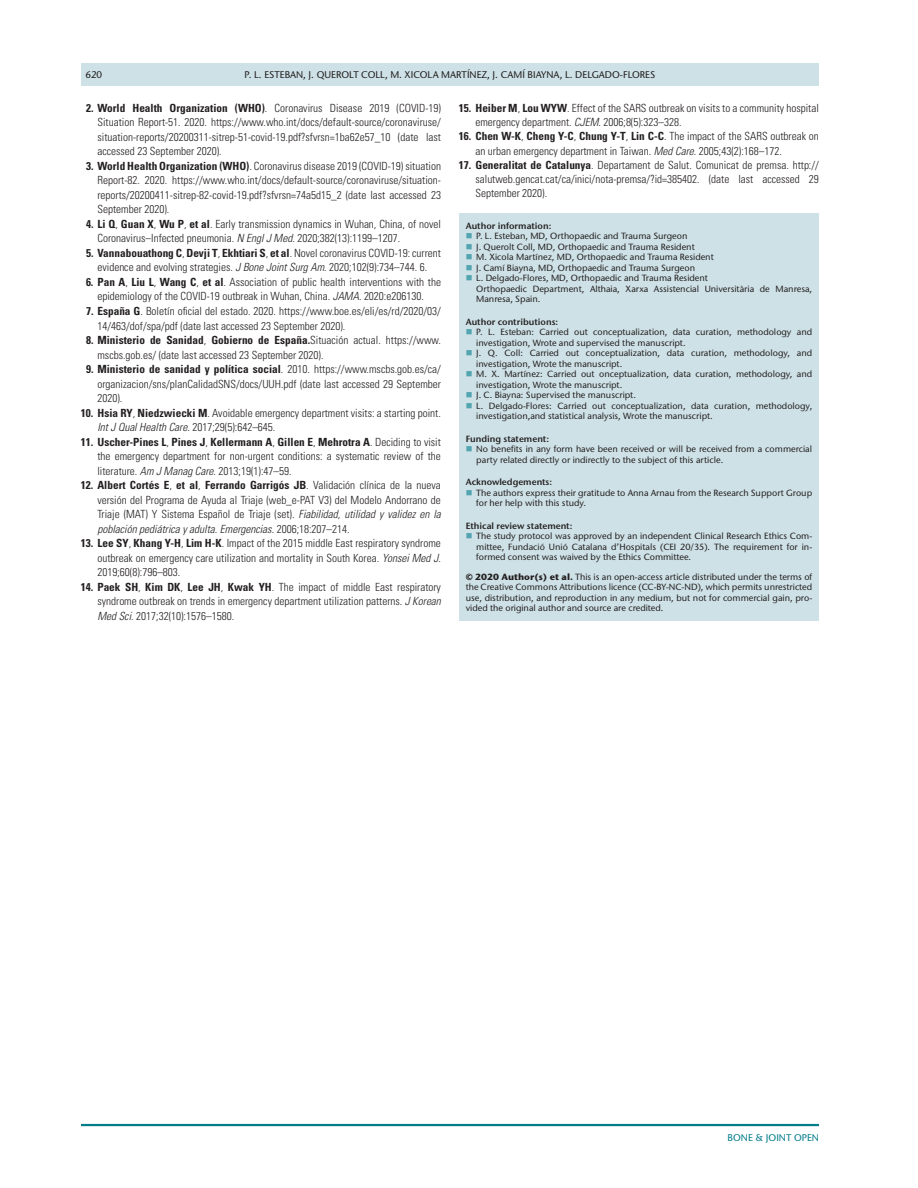
<style>
.page{position:relative;width:918px;height:1188px;background:#fff}
.page>*{position:absolute;margin:0;border:0;box-sizing:border-box;transform-origin:0 0}
.t1{font:300 condensed 11.25px/14.5px "Univers LT Std";color:#231f20;text-align:justify}
.t2{font:500 9.75px "Stone Sans ITC Pro";color:#231f20}
.t3{font:500 9.75px "Stone Sans ITC Pro";color:#007c89}
.t4{font:500 9px/10.5px "Stone Sans ITC Pro";color:#231f20}
.t5{font:600 9px "Stone Sans ITC Pro";color:#231f20}
.s1{font-weight:700}
.s2{font-style:italic}
</style>
<div class="page">
<hr style="left:81px;top:1124px;width:738px;height:2px;background:#007c89">
<div style="left:81px;top:63px;width:738px;height:23px;background:#cee1e6"></div>
<div style="left:459px;top:213px;width:360px;height:407px;background:#cee1e6"></div>
<p class="t2" style="left:85px;top:68px;width:18px">620</p>
<p class="t2" style="left:245px;top:68px;width:412px">P. L. ESTEBAN, J. QUEROLT COLL, M. XICOLA MARTÍNEZ, J. CAMÍ BIAYNA, L. DELGADO-FLORES</p>
<p class="t1" style="left:98px;top:100px;width:345px;text-indent:-11px"><span class="s1">2. World Health Organization (WHO)</span>. Coronavirus Disease 2019 (COVID-19)<br>Situation Report-51. 2020. https://www.who.int/docs/default-source/coronaviruse/ situation-reports/20200311-sitrep-51-covid-19.pdf?sfvrsn=1ba62e57_10 (date last accessed 23 September 2020).</p>
<p class="t1" style="left:98px;top:159px;width:345px;text-indent:-11px"><span class="s1">3. World Health Organization (WHO)</span>. Coronavirus disease 2019 (COVID-19) situation Report-82. 2020. https://www.who.int/docs/default-source/coronaviruse/situation&shy;reports/20200411-sitrep-82-covid-19.pdf?sfvrsn=74a5d15_2 (date last accessed 23<br>September 2020).</p>
<p class="t1" style="left:97px;top:217px;width:345px;text-indent:-11px"><span class="s1">4. Li Q</span>, <span class="s1">Guan X</span>, <span class="s1">Wu P</span>, <span class="s1">et al</span>. Early transmission dynamics in Wuhan, China, of novel<br>Coronavirus–Infected pneumonia. <span class="s2">N Engl J Med</span>. 2020;382(13):1199–1207.</p>
<p class="t1" style="left:86px;top:246px;width:356px;text-align:center"><span class="s1">5. Vannabouathong C</span>, <span class="s1">Devji T</span>, <span class="s1">Ekhtiari S</span>, <span class="s1">et al</span>. Novel coronavirus COVID-19: current evidence and evolving strategies. <span class="s2">J Bone Joint Surg Am</span>. 2020;102(9):734–744. 6.</p>
<p class="t1" style="left:86px;top:275px;width:357px;text-align:center"><span class="s1">6. Pan A</span>, <span class="s1">Liu L</span>, <span class="s1">Wang C</span>, <span class="s1">et al</span>. Association of public health interventions with the epidemiology of the COVID-19 outbreak in Wuhan, China. <span class="s2">JAMA</span>. 2020:e206130.</p>
<p class="t1" style="left:97px;top:304px;width:345px;text-indent:-11px"><span class="s1">7. España G</span>. Boletín oficial del estado. 2020. https://www.boe.es/eli/es/rd/2020/03/<br>14/463/dof/spa/pdf (date last accessed 23 September 2020).</p>
<p class="t1" style="left:97px;top:333px;width:345px;text-indent:-11px"><span class="s1">8. Ministerio de Sanidad</span>, <span class="s1">Gobierno de España.</span>Situación actual. https://www. mscbs.gob.es/ (date last accessed 23 September 2020).</p>
<p class="t1" style="left:97px;top:362px;width:345px;text-indent:-11px"><span class="s1">9. Ministerio de sanidad y política social</span>. 2010. https://www.mscbs.gob.es/ca/ organizacion/sns/planCalidadSNS/docs/UUH.pdf (date last accessed 29 September 2020).</p>
<p class="t1" style="left:97px;top:405px;width:345px;text-indent:-16px"><span class="s1">10. Hsia RY</span>, <span class="s1">Niedzwiecki M</span>. Avoidable emergency department visits: a starting point.<br><span class="s2">Int J Qual Health Care</span>. 2017;29(5):642–645.</p>
<p class="t1" style="left:97px;top:434px;width:345px;text-indent:-16px"><span class="s1">11. Uscher-Pines L</span>, <span class="s1">Pines J</span>, <span class="s1">Kellermann A</span>, <span class="s1">Gillen E</span>, <span class="s1">Mehrotra A</span>. Deciding to visit the emergency department for non-urgent conditions: a systematic review of the literature. <span class="s2">Am J Manag Care</span>. 2013;19(1):47–59.</p>
<p class="t1" style="left:97px;top:478px;width:345px;text-indent:-17px"><span class="s1">12. Albert Cortés E</span>, <span class="s1">et al</span>, <span class="s1">Ferrando Garrigós JB</span>. Validación clínica de la nueva versión del Programa de Ayuda al Triaje (web_e-PAT V3) del Modelo Andorrano de Triaje (MAT) Y Sistema Español de Triaje (set). <span class="s2">Fiabilidad, utilidad y validez en la población pediátrica y adulta. Emergencias</span>. 2006;18:207–214.</p>
<p class="t1" style="left:97px;top:536px;width:345px;text-indent:-17px"><span class="s1">13. Lee SY</span>, <span class="s1">Khang Y-H</span>, <span class="s1">Lim H-K</span>. Impact of the 2015 middle East respiratory syndrome outbreak on emergency care utilization and mortality in South Korea. <span class="s2">Yonsei Med J</span>.<br>2019;60(8):796–803.</p>
<p class="t1" style="left:97px;top:580px;width:345px;text-indent:-17px"><span class="s1">14. Paek SH</span>, <span class="s1">Kim DK</span>, <span class="s1">Lee JH</span>, <span class="s1">Kwak YH</span>. The impact of middle East respiratory syndrome outbreak on trends in emergency department utilization patterns. <span class="s2">J Korean Med Sci</span>. 2017;32(10):1576–1580.</p>
<p class="t1" style="left:475px;top:101px;width:345px;text-indent:-16px"><span class="s1">15. Heiber M</span>, <span class="s1">Lou WYW</span>. Effect of the SARS outbreak on visits to a community hospital emergency department. <span class="s2">CJEM</span>. 2006;8(5):323–328.</p>
<p class="t1" style="left:475px;top:129px;width:345px;text-indent:-17px"><span class="s1">16. Chen W-K</span>, <span class="s1">Cheng Y-C</span>, <span class="s1">Chung Y-T</span>, <span class="s1">Lin C-C</span>. The impact of the SARS outbreak on an urban emergency department in Taiwan. <span class="s2">Med Care</span>. 2005;43(2):168–172.</p>
<p class="t1" style="left:475px;top:158px;width:345px;text-indent:-17px"><span class="s1">17. Generalitat de Catalunya</span>. Departament de Salut. Comunicat de premsa. http:// salutweb.gencat.cat/ca/inici/nota-premsa/?id=385402. (date last accessed 29<br>September 2020).</p>
<p class="t5" style="left:466px;top:220px;width:87px">Author information:</p>
<p class="t4" style="left:476px;top:231px;width:337px">P. L. Esteban, MD, Orthopaedic and Trauma Surgeon<br>J. Querolt Coll, MD, Orthopaedic and Trauma Resident<br>M. Xicola Martínez, MD, Orthopaedic and Trauma Resident<br>J. Camí Biayna, MD, Orthopaedic and Trauma Surgeon<br>L. Delgado-Flores, MD, Orthopaedic and Trauma Resident<br>Orthopaedic Department, Althaia, Xarxa Assistencial Universitària de Manresa, Manresa, Spain.</p>
<p class="t5" style="left:466px;top:316px;width:94px">Author contributions:</p>
<p class="t4" style="left:476px;top:327px;width:338px">P. L. Esteban: Carried out conceptualization, data curation, methodology and investigation, Wrote and supervised the manuscript.<br>J. Q. Coll: Carried out conceptualization, data curation, methodology, and investigation, Wrote the manuscript.<br>M. X. Martínez: Carried out onceptualization, data curation, methodology, and investigation, Wrote the manuscript.<br>J. C. Biayna: Supervised the manuscript.<br>L. Delgado-Flores: Carried out conceptualization, data curation, methodology, investigation,and statistical analysis, Wrote the manuscript.</p>
<p class="t5" style="left:466px;top:433px;width:85px">Funding statement:</p>
<p class="t4" style="left:476px;top:444px;width:337px">No benefits in any form have been received or will be received from a commercial party related directly or indirectly to the subject of this article.</p>
<p class="t5" style="left:466px;top:476px;width:88px">Acknowledgements:</p>
<p class="t4" style="left:476px;top:487px;width:338px">The authors express their gratitude to Anna Arnau from the Research Support Group for her help with this study.</p>
<p class="t5" style="left:466px;top:520px;width:108px">Ethical review statement:</p>
<p class="t4" style="left:476px;top:531px;width:338px;text-align:justify">The study protocol was approved by an independent Clinical Research Ethics Com&shy;mittee, Fundació Unió Catalana d’Hospitals (CEI 20/35). The requirement for in&shy;formed consent was waived by the Ethics Committee.</p>
<p class="t4" style="left:466px;top:571px;width:348px;text-align:justify"><span class="s1">© 2020 Author(s) et al.</span> This is an open-access article distributed under the terms of the Creative Commons Attributions licence (CC-BY-NC-ND), which permits unrestricted use, distribution, and reproduction in any medium, but not for commercial gain, pro&shy;vided the original author and source are credited.</p>
<p class="t3" style="left:728px;top:1132px;width:93px">BONE &amp; JOINT OPEN</p>
</div>
